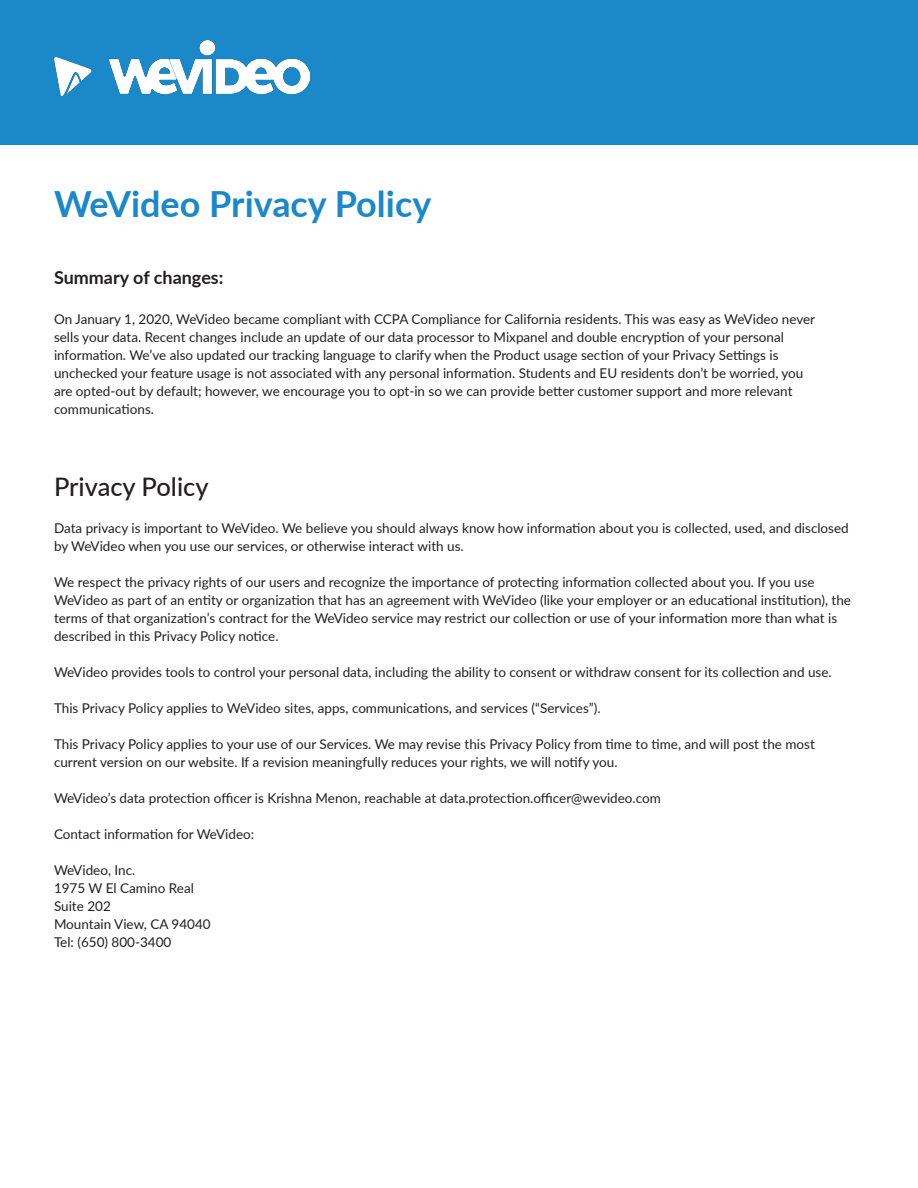
<style>
.page{position:relative;width:918px;height:1188px;background:#fff}
.page>*{position:absolute;margin:0;border:0;box-sizing:border-box;transform-origin:0 0}
.t1{font:700 36px "Lato";color:#1b88c9}
.t2{font:500 25.5px "Lato";color:#231f20}
.t3{font:700 18px "Lato";color:#231f20}
.t4{font:13.5px/18px "Lato";color:#231f20}
</style>
<div class="page">
<div style="left:0;top:0;width:918px;height:144px;background:#1b88c9"></div>
<img style="left:54px;top:40px;width:255px;height:56px">
<p class="t1" style="left:54px;top:177px;width:379px">WeVideo Privacy Policy</p>
<p class="t3" style="left:54px;top:264px;width:171px">Summary of changes:</p>
<p class="t4" style="left:54px;top:309px;width:763px">On January 1, 2020, WeVideo became compliant with CCPA Compliance for California residents. This was easy as WeVideo never sells your data. Recent changes include an update of our data processor to Mixpanel and double encryption of your personal information. We’ve also updated our tracking language to clarify when the Product usage section of your Privacy Settings is unchecked your feature usage is not associated with any personal information. Students and EU residents don’t be worried, you are opted-out by default; however, we encourage you to opt-in so we can provide better customer support and more relevant communications.</p>
<p class="t2" style="left:54px;top:468px;width:156px">Privacy Policy</p>
<p class="t4" style="left:54px;top:518px;width:796px">Data privacy is important to WeVideo. We believe you should always know how information about you is collected, used, and disclosed by WeVideo when you use our services, or otherwise interact with us.</p>
<p class="t4" style="left:54px;top:572px;width:799px">We respect the privacy rights of our users and recognize the importance of protecting information collected about you. If you use WeVideo as part of an entity or organization that has an agreement with WeVideo (like your employer or an educational institution), the terms of that organization’s contract for the WeVideo service may restrict our collection or use of your information more than what is described in this Privacy Policy notice.</p>
<p class="t4" style="left:54px;top:662px;width:779px">WeVideo provides tools to control your personal data, including the ability to consent or withdraw consent for its collection and use.</p>
<p class="t4" style="left:54px;top:698px;width:548px">This Privacy Policy applies to WeVideo sites, apps, communications, and services (“Services”).</p>
<p class="t4" style="left:54px;top:734px;width:762px">This Privacy Policy applies to your use of our Services. We may revise this Privacy Policy from time to time, and will post the most</p>
<p class="t4" style="left:54px;top:752px;width:565px">current version on our website. If a revision meaningfully reduces your rights, we will notify you.</p>
<p class="t4" style="left:54px;top:788px;width:608px">WeVideo’s data protection officer is Krishna Menon, reachable at data.protection.officer@wevideo.com</p>
<p class="t4" style="left:54px;top:824px;width:202px">Contact information for WeVideo:</p>
<p class="t4" style="left:54px;top:860px;width:83px">WeVideo, Inc.</p>
<p class="t4" style="left:54px;top:878px;width:141px">1975 W El Camino Real</p>
<p class="t4" style="left:54px;top:896px;width:58px">Suite 202</p>
<p class="t4" style="left:54px;top:914px;width:158px">Mountain View, CA 94040</p>
<p class="t4" style="left:54px;top:932px;width:119px">Tel: (650) 800-3400</p>
</div>
